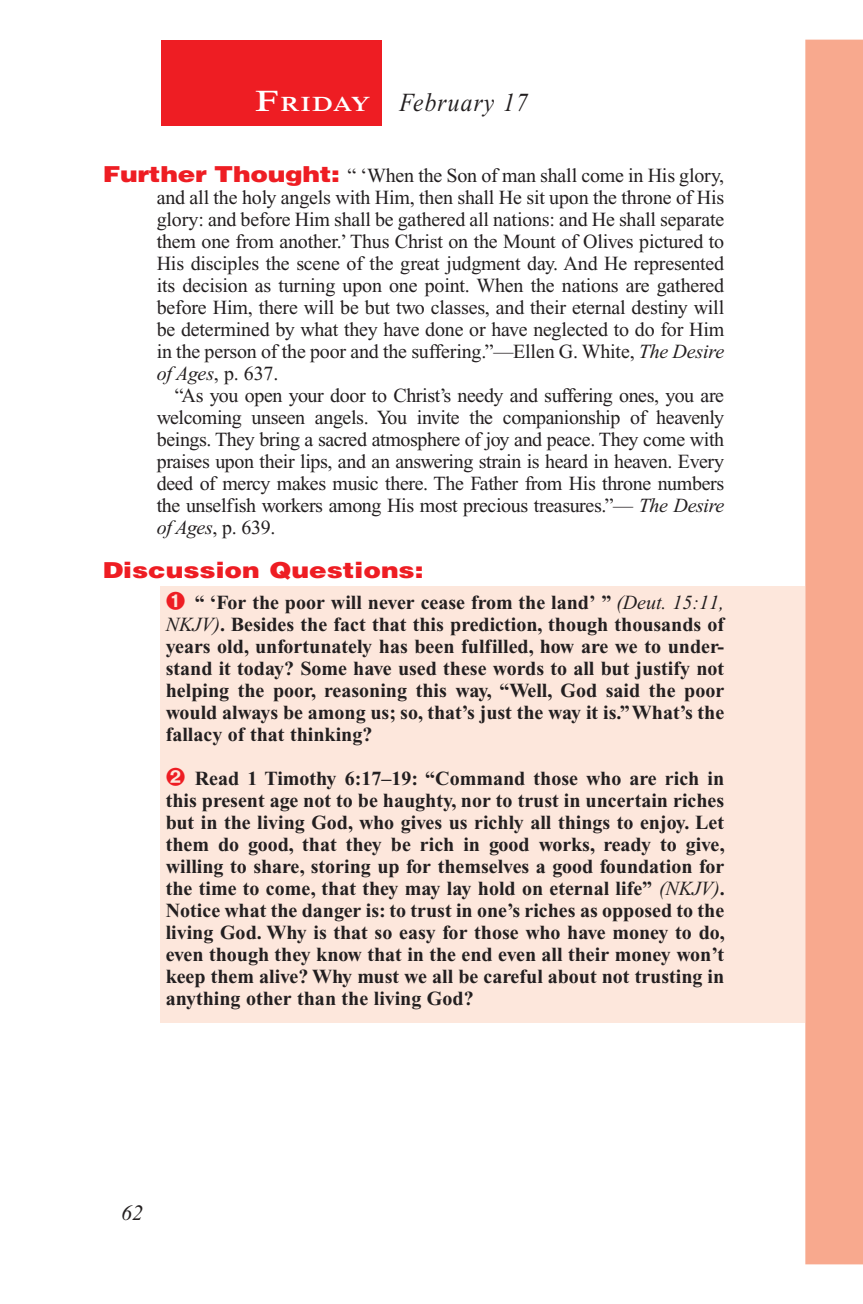
<style>
.page{position:relative;width:863px;height:1304px;background:#fff}
.page>*{position:absolute;margin:0;border:0;box-sizing:border-box;transform-origin:0 0}
.Lesson_Dates{font:italic 26px "Times New Roman PS Std";letter-spacing:.05em;color:#231f20;scale:.9 1}
.Question{font:900 22px "Helvetica LT Std";color:#ee1d23;scale:1.2 1}
.t1{font:italic 22px "Times New Roman PS Std";color:#231f20}
.Daily_Header{font:600 21px "Times NRMT Std";letter-spacing:.035em;color:#fff;scale:1.1 1}
.Numbered_Bullet_List{font:700 20px/22px "Times New Roman PS Std";color:#231f20;text-align:justify}
.Question_NO_SB{font:20px/22px "Times New Roman PS Std";letter-spacing:-.01em;color:#231f20;text-align:justify}
.Body{font:20px/22px "Times New Roman PS Std";letter-spacing:-.02em;color:#231f20;text-align:justify}
.s1{font-size:30px}
.s2{font-family:"Helvetica LT Std";font-weight:900;font-size:22px;color:#ee1d23}
.s3{font-style:italic}
.s4{font-weight:400;font-style:italic}
</style>
<div class="page">
<div style="left:805px;top:40px;width:57px;height:1224px;background:#f8a98e"></div>
<div style="left:162px;top:40px;width:220px;height:85px;background:#ee1d23"></div>
<div style="left:160px;top:586px;width:645px;height:436px;background:#fde7dc"></div>
<p class="Daily_Header" style="left:255px;top:91px;width:106px"><span class="s1">F</span>riday</p>
<p class="Lesson_Dates" style="left:399px;top:88px;width:144px">February 17</p>
<p class="Question_NO_SB" style="left:157px;top:164px;width:569px;text-indent:-54px"><span class="s2">Further Thought:</span> “ ‘When the Son of man shall come in His glory, and all the holy angels with Him, then shall He sit upon the throne of His glory: and before Him shall be gathered all nations: and He shall separate them one from another.’ Thus Christ on the Mount of Olives pictured to His disciples the scene of the great judgment day. And He represented its decision as turning upon one point. When the nations are gathered before Him, there will be but two classes, and their eternal destiny will be determined by what they have done or have neglected to do for Him in the person of the poor and the suffering.”—Ellen G. White, <span class="s3">The Desire of Ages</span>, p. 637.</p>
<p class="Body" style="left:157px;top:384px;width:569px;text-indent:18px">“As you open your door to Christ’s needy and suffering ones, you are welcoming unseen angels. You invite the companionship of heavenly beings. They bring a sacred atmosphere of joy and peace. They come with praises upon their lips, and an answering strain is heard in heaven. Every deed of mercy makes music there. The Father from His throne numbers the unselfish workers among His most precious treasures.”— <span class="s3">The Desire of Ages</span>, p. 639.</p>
<p class="Question" style="left:103px;top:555px;width:269px">Discussion Questions:</p>
<p class="Numbered_Bullet_List" style="left:166px;top:591px;width:560px;text-indent:29px">“ ‘For the poor will never cease from the land’ ” <span class="s4">(Deut. 15:11, NKJV)</span>. Besides the fact that this prediction, though thousands of years old, unfortunately has been fulfilled, how are we to under&shy;stand it today? Some have used these words to all but justify not helping the poor, reasoning this way, “Well, God said the poor would always be among us; so, that’s just the way it is.” What’s the fallacy of that thinking?</p>
<p class="Numbered_Bullet_List" style="left:166px;top:767px;width:560px;text-indent:29px">Read 1 Timothy 6:17–19: “Command those who are rich in this present age not to be haughty, nor to trust in uncertain riches but in the living God, who gives us richly all things to enjoy. Let them do good, that they be rich in good works, ready to give, willing to share, storing up for themselves a good foundation for the time to come, that they may lay hold on eternal life” <span class="s4">(NKJV)</span>.<br>Notice what the danger is: to trust in one’s riches as opposed to the living God. Why is that so easy for those who have money to do, even though they know that in the end even all their money won’t keep them alive? Why must we all be careful about not trusting in anything other than the living God?</p>
<p class="t1" style="left:121px;top:1200px;width:23px">62</p>
</div>
